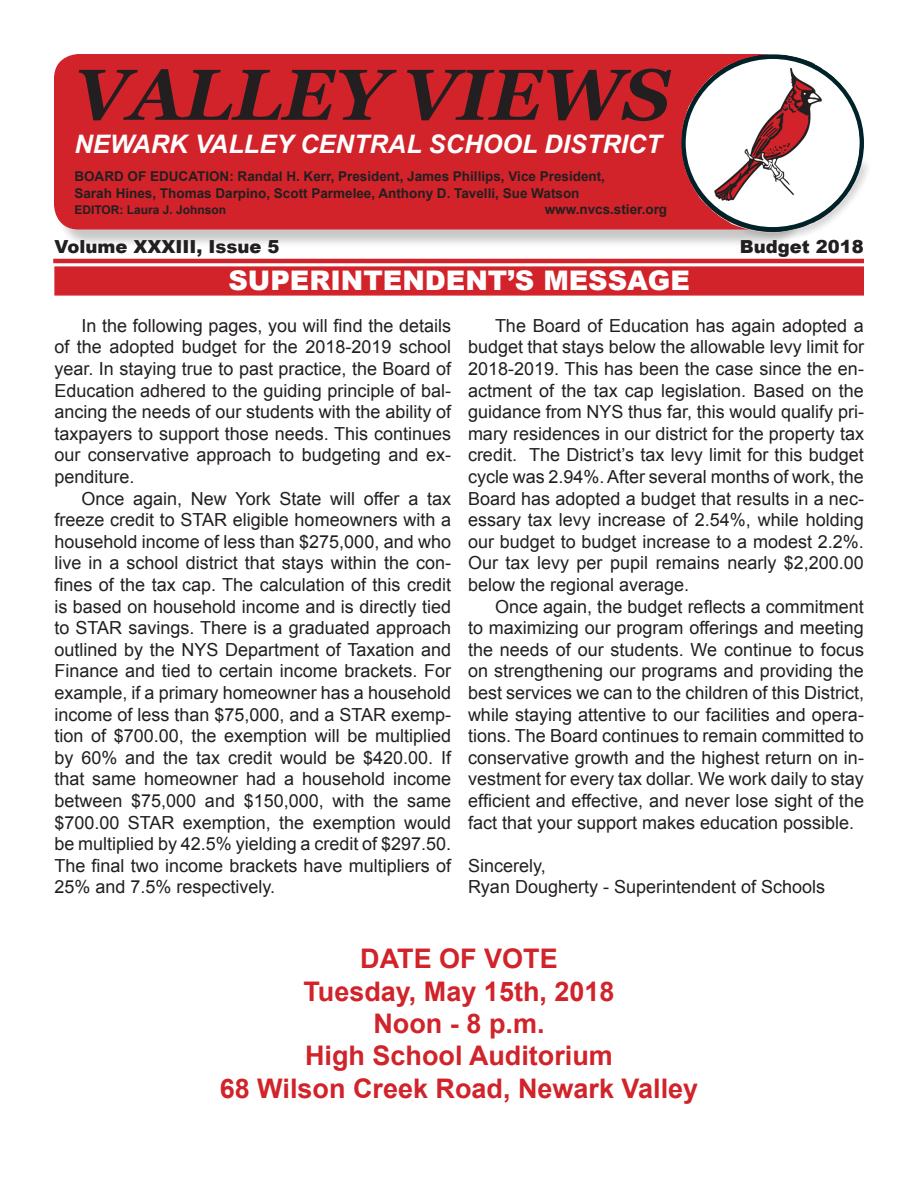
<style>
.page{position:relative;width:918px;height:1188px;background:#fff}
.page>*{position:absolute;margin:0;border:0;box-sizing:border-box;transform-origin:0 0}
.t1{font:italic 700 72px "Georgia";color:#231f20}
.t2{font:700 27px "Arial";color:#d1232a}
.t3{font:900 27px "Arial";color:#fff}
.t4{font:italic 700 25.5px "Arial";color:#fff}
.t5{font:18px/21.6px "Arial";color:#231f20;text-align:justify}
.t6{font:900 18px "Arial";color:#231f20}
.t7{font:700 13.5px "Arial";color:#231f20}
.t8{font:700 12px "Arial";color:#231f20}
</style>
<div class="page">
<div style="left:56px;top:56px;width:749px;height:192px;background:#231f20;opacity:.25"></div>
<div style="left:55px;top:55px;width:731px;height:174px;background:#d2232a;border-radius:24px"></div>
<div style="left:54px;top:54px;width:732px;height:176px;border:2px solid #d2232a;border-radius:24px"></div>
<svg style="left:737px;top:162px;width:131px;height:78px"></svg>
<img style="left:681px;top:55px;width:182px;height:178px">
<div style="left:681px;top:55px;width:183px;height:176px;border:4px solid #00232a;border-radius:50%"></div>
<hr style="left:53px;top:259px;width:811px;height:4px;background:#d2232a">
<div style="left:54px;top:266px;width:810px;height:30px;background:#d2232a;border:2px solid #d2232a"></div>
<p class="t1" style="left:74px;top:48px;width:597px">VALLEY VIEWS</p>
<p class="t4" style="left:74px;top:127px;width:589px">NEWARK VALLEY CENTRAL SCHOOL DISTRICT</p>
<p class="t7" style="left:74px;top:168px;width:532px">BOARD OF EDUCATION: Randal H. Kerr, President, James Phillips, Vice President,</p>
<p class="t7" style="left:74px;top:184px;width:507px">Sarah Hines, Thomas Darpino, Scott Parmelee, Anthony D. Tavelli, Sue Watson</p>
<p class="t8" style="left:74px;top:202px;width:153px">EDITOR: Laura J. Johnson</p>
<p class="t7" style="left:545px;top:200px;width:124px">www.nvcs.stier.org</p>
<p class="t6" style="left:54px;top:234px;width:227px">Volume XXXIII, Issue 5</p>
<p class="t6" style="left:740px;top:234px;width:126px">Budget 2018</p>
<p class="t3" style="left:228px;top:261px;width:463px">SUPERINTENDENT’S MESSAGE</p>
<p class="t5" style="left:54px;top:315px;width:398px;text-indent:27px">In the following pages, you will find the details of the adopted budget for the 2018-2019 school year. In staying true to past practice, the Board of Education adhered to the guiding principle of bal&shy;ancing the needs of our students with the ability of taxpayers to support those needs. This continues our conservative approach to budgeting and ex&shy;penditure.</p>
<p class="t5" style="left:54px;top:488px;width:398px;text-indent:27px">Once again, New York State will offer a tax freeze credit to STAR eligible homeowners with a household income of less than $275,000, and who live in a school district that stays within the con&shy;fines of the tax cap. The calculation of this credit is based on household income and is directly tied to STAR savings. There is a graduated approach outlined by the NYS Department of Taxation and Finance and tied to certain income brackets. For example, if a primary homeowner has a household income of less than $75,000, and a STAR exemp&shy;tion of $700.00, the exemption will be multiplied by 60% and the tax credit would be $420.00. If that same homeowner had a household income between $75,000 and $150,000, with the same $700.00 STAR exemption, the exemption would be multiplied by 42.5% yielding a credit of $297.50.<br>The final two income brackets have multipliers of 25% and 7.5% respectively.</p>
<p class="t5" style="left:468px;top:315px;width:398px;text-indent:27px">The Board of Education has again adopted a budget that stays below the allowable levy limit for 2018-2019. This has been the case since the en&shy;actment of the tax cap legislation. Based on the guidance from NYS thus far, this would qualify pri&shy;mary residences in our district for the property tax credit. The District’s tax levy limit for this budget cycle was 2.94%.After several months of work, the Board has adopted a budget that results in a nec&shy;essary tax levy increase of 2.54%, while holding our budget to budget increase to a modest 2.2%.<br>Our tax levy per pupil remains nearly $2,200.00 below the regional average.</p>
<p class="t5" style="left:468px;top:596px;width:398px;text-indent:27px">Once again, the budget reflects a commitment to maximizing our program offerings and meeting the needs of our students. We continue to focus on strengthening our programs and providing the best services we can to the children of this District, while staying attentive to our facilities and opera&shy;tions. The Board continues to remain committed to conservative growth and the highest return on in&shy;vestment for every tax dollar. We work daily to stay efficient and effective, and never lose sight of the fact that your support makes education possible.</p>
<p class="t5" style="left:468px;top:855px;width:79px">Sincerely,</p>
<p class="t5" style="left:468px;top:876px;width:359px">Ryan Dougherty - Superintendent of Schools</p>
<p class="t2" style="left:360px;top:941px;width:199px">DATE OF VOTE</p>
<p class="t2" style="left:303px;top:973px;width:313px">Tuesday, May 15th, 2018</p>
<p class="t2" style="left:374px;top:1006px;width:173px">Noon - 8 p.m.</p>
<p class="t2" style="left:305px;top:1038px;width:309px">High School Auditorium</p>
<p class="t2" style="left:220px;top:1070px;width:480px">68 Wilson Creek Road, Newark Valley</p>
</div>
